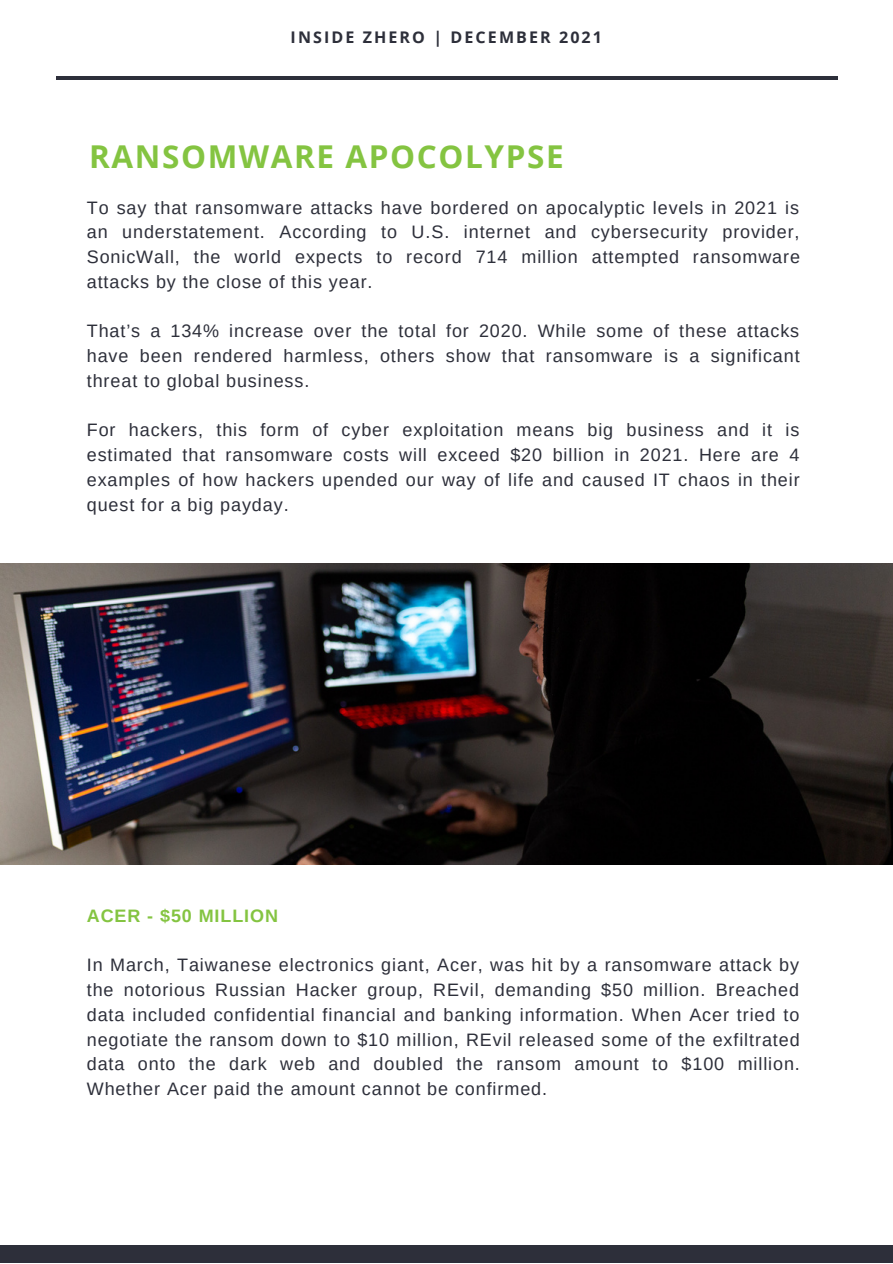
<style>
.page{position:relative;width:893px;height:1264px;background:#fff}
.page>*{position:absolute;margin:0;border:0;box-sizing:border-box;transform-origin:0 0}
.t1{font:700 31.5px "Open Sans";letter-spacing:.05em;color:#84c441}
.t2{font:18px/24.8px "Arimo";letter-spacing:.05em;color:#2d2f3a;text-align:justify}
.t3{font:700 18px "Arimo";letter-spacing:.05em;color:#84c441}
.t4{font:700 16.05px "Open Sans";letter-spacing:.13em;color:#2d2f3a}
</style>
<div class="page">
<hr style="left:56px;top:76px;width:781px;height:4px;background:#2d2f3a">
<div style="left:0;top:1244px;width:892px;height:18px;background:#2d2f3a"></div>
<img style="left:0;top:563px;width:892px;height:301px">
<p class="t4" style="left:290px;top:26px;width:313px">INSIDE ZHERO | DECEMBER 2021</p>
<p class="t1" style="left:89px;top:134px;width:476px">RANSOMWARE APOCOLYPSE</p>
<p class="t2" style="left:87px;top:195px;width:714px">To say that ransomware attacks have bordered on apocalyptic levels in 2021 is an understatement. According to U.S. internet and cybersecurity provider, SonicWall, the world expects to record 714 million attempted ransomware attacks by the close of this year.</p>
<p class="t2" style="left:87px;top:319px;width:714px">That’s a 134% increase over the total for 2020. While some of these attacks have been rendered harmless, others show that ransomware is a significant threat to global business.</p>
<p class="t2" style="left:87px;top:417px;width:714px">For hackers, this form of cyber exploitation means big business and it is estimated that ransomware costs will exceed $20 billion in 2021. Here are 4 examples of how hackers upended our way of life and caused IT chaos in their quest for a big payday.</p>
<p class="t3" style="left:87px;top:905px;width:193px">ACER - $50 MILLION</p>
<p class="t2" style="left:87px;top:952px;width:714px">In March, Taiwanese electronics giant, Acer, was hit by a ransomware attack by the notorious Russian Hacker group, REvil, demanding $50 million. Breached data included confidential financial and banking information. When Acer tried to negotiate the ransom down to $10 million, REvil released some of the exfiltrated data onto the dark web and doubled the ransom amount to $100 million.<br>Whether Acer paid the amount cannot be confirmed.</p>
</div>
